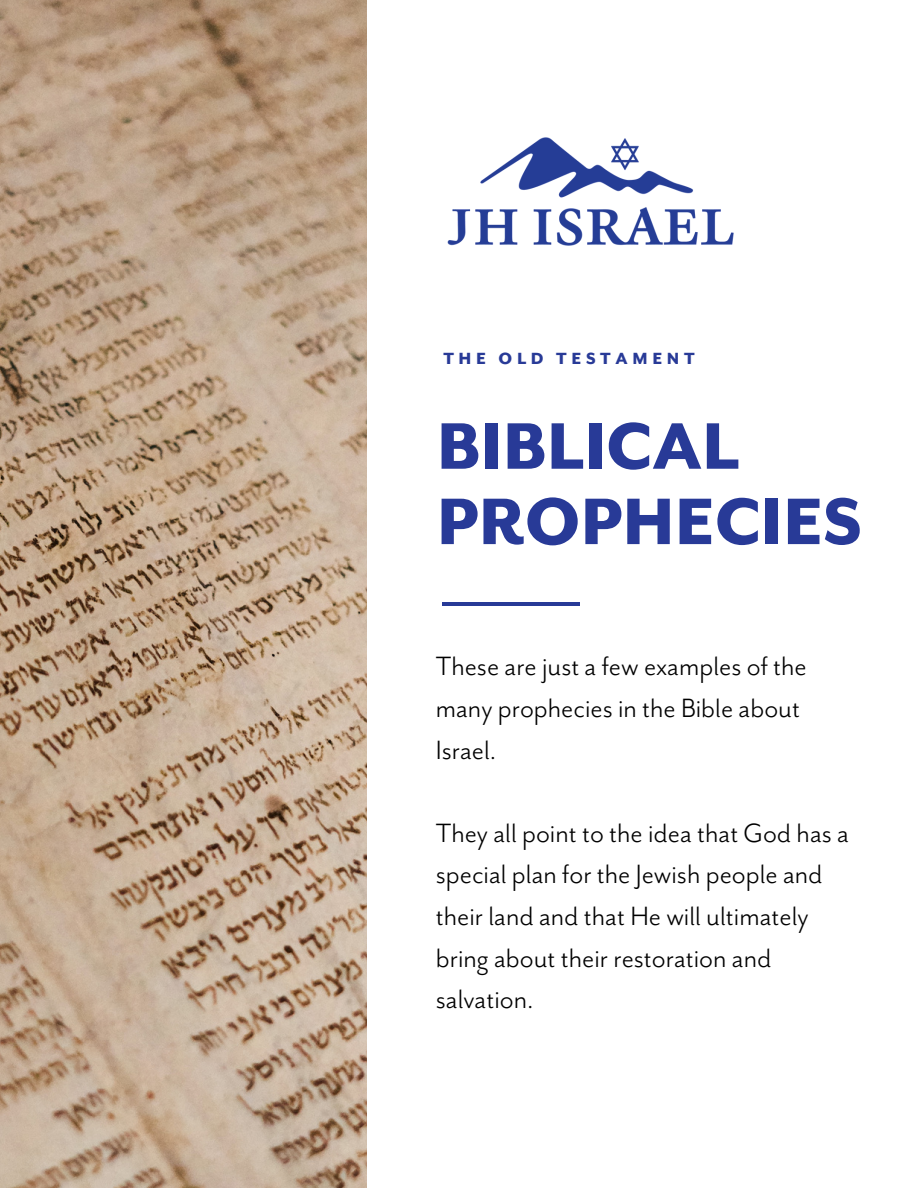
<style>
.page{position:relative;width:918px;height:1188px;background:#fff}
.page>*{position:absolute;margin:0;border:0;box-sizing:border-box;transform-origin:0 0}
.t1{font:800 75.6px "Mr Eaves San OT";color:#283a97}
.t2{font:30.45px/41.7px "Mr Eaves San OT";color:#000}
.t3{font:800 18.75px "Mr Eaves San OT";letter-spacing:.25em;color:#283a97}
</style>
<div class="page">
<hr style="left:443px;top:602px;width:137px;height:4px;background:#283a97">
<img style="left:447px;top:137px;width:287px;height:109px">
<img style="left:0;top:0;width:367px;height:1188px">
<p class="t3" style="left:443px;top:348px;width:253px">THE OLD TESTAMENT</p>
<p class="t1" style="left:437px;top:405px;width:304px">BIBLICAL</p>
<p class="t1" style="left:437px;top:481px;width:427px">PROPHECIES</p>
<p class="t2" style="left:436px;top:646px;width:373px">These are just a few examples of the many prophecies in the Bible about<br>Israel.</p>
<p class="t2" style="left:436px;top:812px;width:415px">They all point to the idea that God has a special plan for the Jewish people and their land and that He will ultimately bring about their restoration and salvation.</p>
</div>
